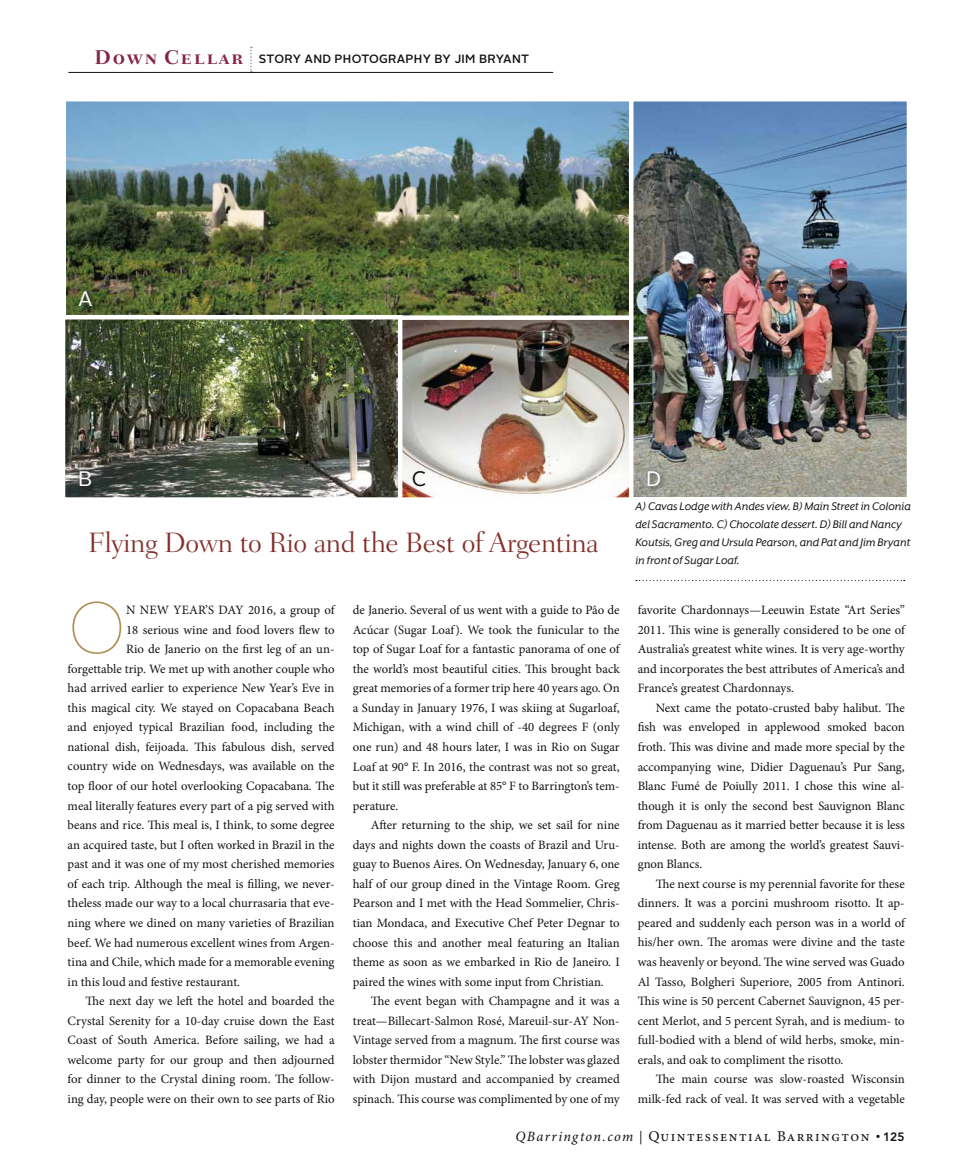
<style>
.page{position:relative;width:972px;height:1175px;background:#fff}
.page>*{position:absolute;margin:0;border:0;box-sizing:border-box;transform-origin:0 0}
.t1{font:100 72.45px "Alright Sans";color:#b18f54}
.t2{font:300 28.5px "Fairfield LT Std";letter-spacing:-.015em;color:#822f2a}
.t3{font:21px "Alright Sans";color:#fff}
.t4{font:21px "Alright Sans";color:#121212}
.t5{font:15px "Minion Pro";letter-spacing:.1em;color:#121212}
.t6{font:12.75px/19.5px "Minion Pro";letter-spacing:-.005em;color:#121212;text-align:justify}
.t7{font:12.75px/18px "Mr Eaves XL San Alt RI";color:#121212}
.t8{font:500 12px "Alright Sans";letter-spacing:.025em;color:#121212}
.s1{font-family:"Fairfield LT Std";font-weight:700;font-size:20.25px;color:#852446}
.s2{font-style:italic;font-size:14.25px}
.s3{font-size:13.5px}
.s4{font-size:12px}
.s5{font-family:"Avenir LT Std";font-weight:800;font-size:12px}
</style>
<div class="page">
<svg style="left:250px;top:47px;width:2px;height:25px"></svg>
<hr style="left:68px;top:72px;width:485px;height:1px;background:#121212">
<img style="left:66px;top:101px;width:561px;height:212px">
<img style="left:405px;top:313px;width:222px;height:185px">
<img style="left:65px;top:313px;width:340px;height:185px">
<img style="left:627px;top:101px;width:280px;height:397px">
<svg style="left:636px;top:580px;width:269px;height:1px"></svg>
<div style="left:75px;top:286px;width:27px;height:31px;background:#121212;opacity:.75"></div>
<div style="left:77px;top:468px;width:22px;height:26px;background:#121212;opacity:.75"></div>
<div style="left:645px;top:469px;width:21px;height:24px;background:#121212;opacity:.5"></div>
<p class="t8" style="left:94px;top:50px;width:436px"><span class="s1">Down Cellar</span> STORY AND PHOTOGRAPHY BY JIM BRYANT</p>
<h3 class="t3" style="left:78px;top:285px;width:16px">A</h3>
<h3 class="t3" style="left:78px;top:464px;width:16px">B</h3>
<h3 class="t4" style="left:412px;top:464px;width:16px">C</h3>
<h3 class="t3" style="left:646px;top:464px;width:16px">D</h3>
<h2 class="t2" style="left:88px;top:526px;width:512px">Flying Down to Rio and the Best of Argentina</h2>
<h1 class="t1" style="left:68px;top:578px;width:60px">O</h1>
<p class="t6" style="left:126px;top:600px;width:210px">n New Year’s Day 2016, a group of</p>
<p class="t6" style="left:126px;top:620px;width:210px">18 serious wine and food lovers flew to</p>
<p class="t6" style="left:126px;top:639px;width:210px">Rio de Janerio on the first leg of an un-</p>
<p class="t6" style="left:68px;top:659px;width:268px">forgettable trip. We met up with another couple who</p>
<p class="t6" style="left:68px;top:678px;width:268px">had arrived earlier to experience New Year’s Eve in</p>
<p class="t6" style="left:68px;top:698px;width:268px">this magical city. We stayed on Copacabana Beach</p>
<p class="t6" style="left:68px;top:717px;width:269px">and enjoyed typical Brazilian food, including the</p>
<p class="t6" style="left:68px;top:737px;width:268px">national dish, feijoada. This fabulous dish, served</p>
<p class="t6" style="left:68px;top:756px;width:268px">country wide on Wednesdays, was available on the</p>
<p class="t6" style="left:68px;top:776px;width:268px">top floor of our hotel overlooking Copacabana. The</p>
<p class="t6" style="left:68px;top:795px;width:268px">meal literally features every part of a pig served with</p>
<p class="t6" style="left:68px;top:815px;width:268px">beans and rice. This meal is, I think, to some degree</p>
<p class="t6" style="left:68px;top:835px;width:268px">an acquired taste, but I often worked in Brazil in the</p>
<p class="t6" style="left:68px;top:854px;width:268px">past and it was one of my most cherished memories</p>
<p class="t6" style="left:68px;top:874px;width:268px">of each trip. Although the meal is filling, we never-</p>
<p class="t6" style="left:68px;top:893px;width:268px">theless made our way to a local churrasaria that eve-</p>
<p class="t6" style="left:68px;top:913px;width:268px">ning where we dined on many varieties of Brazilian</p>
<p class="t6" style="left:68px;top:932px;width:268px">beef. We had numerous excellent wines from Argen-</p>
<p class="t6" style="left:68px;top:952px;width:268px">tina and Chile, which made for a memorable evening</p>
<p class="t6" style="left:68px;top:971px;width:174px">in this loud and festive restaurant.</p>
<p class="t6" style="left:86px;top:991px;width:250px">The next day we left the hotel and boarded the</p>
<p class="t6" style="left:68px;top:1011px;width:268px">Crystal Serenity for a 10-day cruise down the East</p>
<p class="t6" style="left:68px;top:1030px;width:269px">Coast of South America. Before sailing, we had a</p>
<p class="t6" style="left:68px;top:1050px;width:268px">welcome party for our group and then adjourned</p>
<p class="t6" style="left:68px;top:1069px;width:269px">for dinner to the Crystal dining room. The follow-</p>
<p class="t6" style="left:68px;top:1089px;width:268px">ing day, people were on their own to see parts of Rio</p>
<p class="t6" style="left:353px;top:600px;width:269px">de Janerio. Several of us went with a guide to Pâo de Acúcar (Sugar Loaf). We took the funicular to the top of Sugar Loaf for a fantastic panorama of one of the world’s most beautiful cities. This brought back great memories of a former trip here 40 years ago. On a Sunday in January 1976, I was skiing at Sugarloaf, Michigan, with a wind chill of -40 degrees F (only one run) and 48 hours later, I was in Rio on Sugar Loaf at 90° F. In 2016, the contrast was not so great, but it still was preferable at 85° F to Barrington’s tem&shy;perature.</p>
<p class="t6" style="left:353px;top:815px;width:269px;text-indent:18px">After returning to the ship, we set sail for nine days and nights down the coasts of Brazil and Uru&shy;guay to Buenos Aires. On Wednesday, January 6, one half of our group dined in the Vintage Room. Greg Pearson and I met with the Head Sommelier, Chris&shy;tian Mondaca, and Executive Chef Peter Degnar to choose this and another meal featuring an Italian theme as soon as we embarked in Rio de Janeiro. I paired the wines with some input from Christian.</p>
<p class="t6" style="left:353px;top:991px;width:269px;text-indent:18px">The event began with Champagne and it was a treat—Billecart-Salmon Rosé, Mareuil-sur-AY Non-Vintage served from a magnum. The first course was lobster thermidor “New Style.” The lobster was glazed with Dijon mustard and accompanied by creamed spinach. This course was complimented by one of my</p>
<p class="t7" style="left:635px;top:497px;width:277px">A) Cavas Lodge with Andes view. B) Main Street in Colonia del Sacramento. C) Chocolate dessert. D) Bill and Nancy Koutsis, Greg and Ursula Pearson, and Pat and Jim Bryant in front of Sugar Loaf.</p>
<p class="t6" style="left:638px;top:600px;width:269px">favorite Chardonnays—Leeuwin Estate “Art Series” 2011. This wine is generally considered to be one of Australia’s greatest white wines. It is very age-worthy and incorporates the best attributes of America’s and France’s greatest Chardonnays.</p>
<p class="t6" style="left:638px;top:698px;width:269px;text-indent:18px">Next came the potato-crusted baby halibut. The fish was enveloped in applewood smoked bacon froth. This was divine and made more special by the accompanying wine, Didier Daguenau’s Pur Sang, Blanc Fumé de Poiully 2011. I chose this wine al&shy;though it is only the second best Sauvignon Blanc from Daguenau as it married better because it is less intense. Both are among the world’s greatest Sauvi&shy;gnon Blancs.</p>
<p class="t6" style="left:638px;top:874px;width:269px;text-indent:18px">The next course is my perennial favorite for these dinners. It was a porcini mushroom risotto. It ap&shy;peared and suddenly each person was in a world of his/her own. The aromas were divine and the taste was heavenly or beyond. The wine served was Guado Al Tasso, Bolgheri Superiore, 2005 from Antinori.<br>This wine is 50 percent Cabernet Sauvignon, 45 per&shy;cent Merlot, and 5 percent Syrah, and is medium- to full-bodied with a blend of wild herbs, smoke, min&shy;erals, and oak to compliment the risotto.</p>
<p class="t6" style="left:638px;top:1069px;width:269px;text-align:right">The main course was slow-roasted Wisconsin milk-fed rack of veal. It was served with a vegetable</p>
<p class="t5" style="left:516px;top:1125px;width:390px"><span class="s2">QBarrington.com</span> <span class="s3">|</span> Quintessential Barrington <span class="s4">•</span> <span class="s5">125</span></p>
</div>
